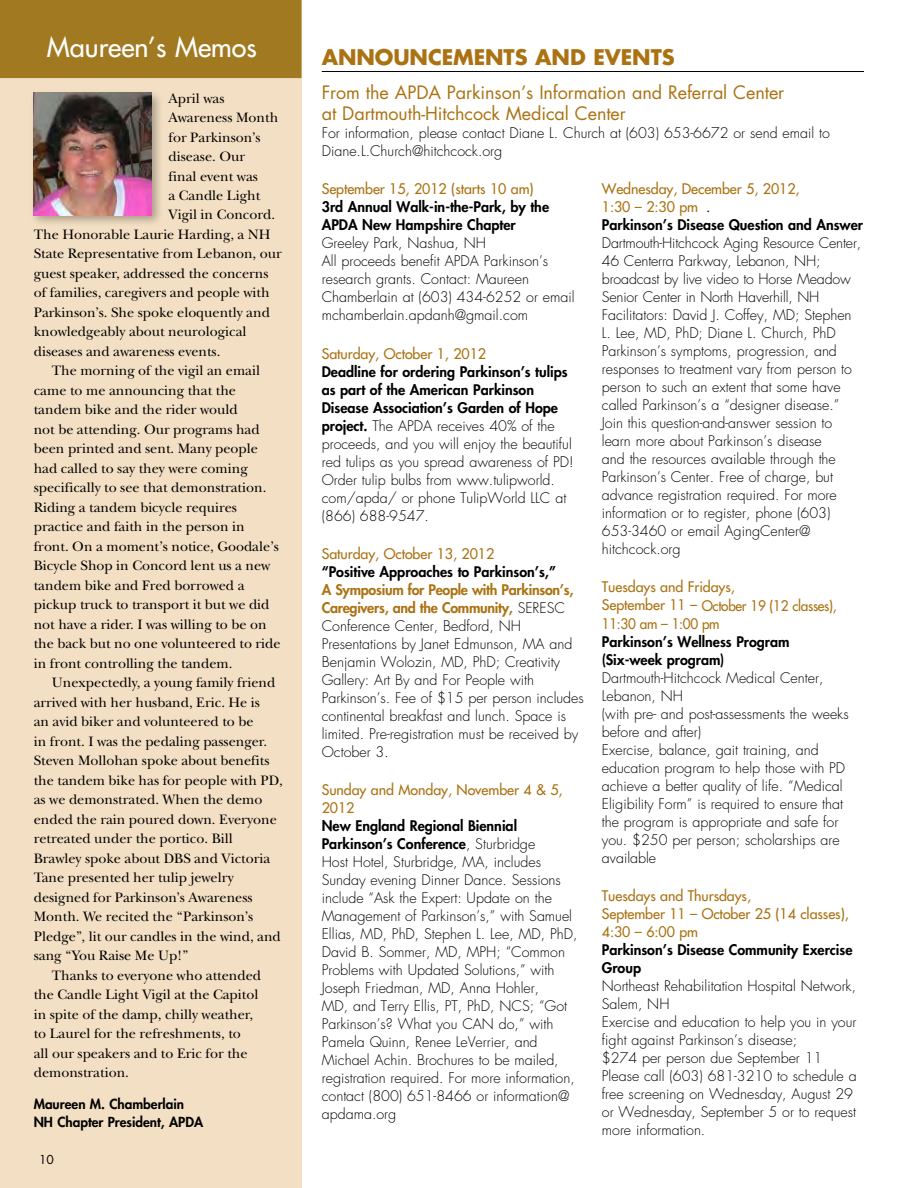
<style>
.page{position:relative;width:918px;height:1188px;background:#fff}
.page>*{position:absolute;margin:0;border:0;box-sizing:border-box;transform-origin:0 0}
.t1{font:500 27px "Futura Std";color:#fff}
.t2{font:700 21px "Futura Std";letter-spacing:-.005em;color:#ab7212}
.t3{font:18px/21px "Futura Std";letter-spacing:-.005em;color:#ab7212}
.t4{font:300 14.25px/18px "Futura Std";color:#000}
.t5{font:14.25px "New Baskerville ITC Std";color:#000}
.t6{font:500 14.25px/18px "Futura Std";letter-spacing:-.005em;color:#ab7212}
.t7{font:800 14.25px/18px "Futura Std";color:#000}
.t8{font:800 13.5px/18px "Futura Std";color:#000}
.t9{font:12px "Futura Std";color:#000}
.s1{font-weight:800}
.s2{font-weight:800;color:#ab7212}
</style>
<div class="page">
<hr style="left:322px;top:71px;width:542px;height:1px;background:#000">
<div style="left:0;top:0;width:302px;height:1188px;background:#f3e0c4"></div>
<div style="left:0;top:0;width:302px;height:78px;background:#a17921"></div>
<div style="left:30px;top:89px;width:134px;height:139px;background:#000;opacity:.3"></div>
<img style="left:34px;top:93px;width:118px;height:122px">
<h1 class="t1" style="left:47px;top:30px;width:212px">Maureen’s Memos</h1>
<p class="t5" style="left:169px;top:90px;width:57px">April was</p>
<p class="t5" style="left:169px;top:109px;width:111px">Awareness Month</p>
<p class="t5" style="left:169px;top:129px;width:93px">for Parkinson’s</p>
<p class="t5" style="left:169px;top:148px;width:78px">disease. Our</p>
<p class="t5" style="left:169px;top:168px;width:91px">final event was</p>
<p class="t5" style="left:169px;top:187px;width:93px">a Candle Light</p>
<p class="t5" style="left:169px;top:207px;width:108px">Vigil in Concord.</p>
<p class="t5" style="left:34px;top:226px;width:238px">The Honorable Laurie Harding, a NH</p>
<p class="t5" style="left:34px;top:246px;width:250px">State Representative from Lebanon, our</p>
<p class="t5" style="left:34px;top:265px;width:236px">guest speaker, addressed the concerns</p>
<p class="t5" style="left:34px;top:285px;width:237px">of families, caregivers and people with</p>
<p class="t5" style="left:34px;top:304px;width:238px">Parkinson’s. She spoke eloquently and</p>
<p class="t5" style="left:34px;top:324px;width:214px">knowledgeably about neurological</p>
<p class="t5" style="left:34px;top:343px;width:188px">diseases and awareness events.</p>
<p class="t5" style="left:52px;top:363px;width:210px">The morning of the vigil an email</p>
<p class="t5" style="left:34px;top:382px;width:204px">came to me announcing that the</p>
<p class="t5" style="left:34px;top:402px;width:205px">tandem bike and the rider would</p>
<p class="t5" style="left:34px;top:421px;width:227px">not be attending. Our programs had</p>
<p class="t5" style="left:34px;top:441px;width:226px">been printed and sent. Many people</p>
<p class="t5" style="left:34px;top:460px;width:216px">had called to say they were coming</p>
<p class="t5" style="left:34px;top:480px;width:234px">specifically to see that demonstration.</p>
<p class="t5" style="left:34px;top:499px;width:205px">Riding a tandem bicycle requires</p>
<p class="t5" style="left:34px;top:519px;width:212px">practice and faith in the person in</p>
<p class="t5" style="left:34px;top:538px;width:247px">front. On a moment’s notice, Goodale’s</p>
<p class="t5" style="left:34px;top:558px;width:239px">Bicycle Shop in Concord lent us a new</p>
<p class="t5" style="left:34px;top:577px;width:212px">tandem bike and Fred borrowed a</p>
<p class="t5" style="left:34px;top:597px;width:237px">pickup truck to transport it but we did</p>
<p class="t5" style="left:34px;top:616px;width:234px">not have a rider. I was willing to be on</p>
<p class="t5" style="left:34px;top:636px;width:248px">the back but no one volunteered to ride</p>
<p class="t5" style="left:34px;top:655px;width:200px">in front controlling the tandem.</p>
<p class="t5" style="left:52px;top:675px;width:225px">Unexpectedly, a young family friend</p>
<p class="t5" style="left:34px;top:694px;width:228px">arrived with her husband, Eric. He is</p>
<p class="t5" style="left:34px;top:714px;width:221px">an avid biker and volunteered to be</p>
<p class="t5" style="left:34px;top:733px;width:235px">in front. I was the pedaling passenger.</p>
<p class="t5" style="left:34px;top:753px;width:237px">Steven Mollohan spoke about benefits</p>
<p class="t5" style="left:34px;top:772px;width:251px">the tandem bike has for people with PD,</p>
<p class="t5" style="left:34px;top:792px;width:230px">as we demonstrated. When the demo</p>
<p class="t5" style="left:34px;top:811px;width:245px">ended the rain poured down. Everyone</p>
<p class="t5" style="left:34px;top:831px;width:201px">retreated under the portico. Bill</p>
<p class="t5" style="left:34px;top:850px;width:238px">Brawley spoke about DBS and Victoria</p>
<p class="t5" style="left:34px;top:870px;width:202px">Tane presented her tulip jewelry</p>
<p class="t5" style="left:34px;top:889px;width:220px">designed for Parkinson’s Awareness</p>
<p class="t5" style="left:34px;top:909px;width:221px">Month. We recited the “Parkinson’s</p>
<p class="t5" style="left:34px;top:928px;width:249px">Pledge”, lit our candles in the wind, and</p>
<p class="t5" style="left:34px;top:948px;width:157px">sang “You Raise Me Up!”</p>
<p class="t5" style="left:52px;top:967px;width:211px">Thanks to everyone who attended</p>
<p class="t5" style="left:34px;top:987px;width:226px">the Candle Light Vigil at the Capitol</p>
<p class="t5" style="left:34px;top:1006px;width:221px">in spite of the damp, chilly weather,</p>
<p class="t5" style="left:34px;top:1026px;width:209px">to Laurel for the refreshments, to</p>
<p class="t5" style="left:34px;top:1045px;width:215px">all our speakers and to Eric for the</p>
<p class="t5" style="left:34px;top:1064px;width:97px">demonstration.</p>
<p class="t8" style="left:34px;top:1095px;width:171px">Maureen M. Chamberlain<br>NH Chapter President, APDA</p>
<p class="t9" style="left:39px;top:1152px;width:16px">10</p>
<h2 class="t2" style="left:322px;top:43px;width:352px">ANNOUNC EMENTS AND EVENTS</h2>
<p class="t3" style="left:322px;top:82px;width:464px">From the APDA Parkinson’s Information and Referral Center at Dartmouth-Hitchcock Medical Center</p>
<p class="t4" style="left:322px;top:124px;width:510px">For information, please contact Diane L. Church at (603) 653-6672 or send email to<br>Diane.L.Church@hitchcock.org</p>
<p class="t6" style="left:322px;top:180px;width:213px">September 15, 2012 (starts 10 am)</p>
<p class="t7" style="left:322px;top:198px;width:229px">3rd Annual Walk-in-the-Park, by the<br>APDA New Hampshire Chapter</p>
<p class="t4" style="left:322px;top:235px;width:254px">Greeley Park, Nashua, NH<br>All proceeds benefit APDA Parkinson’s research grants. Contact: Maureen Chamberlain at (603) 434-6252 or email mchamberlain.apdanh@gmail.com</p>
<p class="t6" style="left:322px;top:344px;width:166px">Saturday, October 1, 2012</p>
<p class="t4" style="left:322px;top:363px;width:253px"><span class="s1">Deadline for ordering Parkinson’s tulips as part of the American Parkinson Disease Association’s Garden of Hope project.</span> The APDA receives 40% of the proceeds, and you will enjoy the beautiful red tulips as you spread awareness of PD!<br>Order tulip bulbs from www.tulipworld. com/apda/ or phone TulipWorld LLC at (866) 688-9547.</p>
<p class="t6" style="left:322px;top:545px;width:174px">Saturday, October 13, 2012</p>
<p class="t7" style="left:322px;top:563px;width:236px">“Positive Approaches to Parkinson’s,”</p>
<p class="t4" style="left:322px;top:581px;width:264px"><span class="s2">A Symposium for People with Parkinson’s, Caregivers, and the Community,</span> SERESC Conference Center, Bedford, NH Presentations by Janet Edmunson, MA and Benjamin Wolozin, MD, PhD; Creativity Gallery: Art By and For People with Parkinson’s. Fee of $15 per person includes continental breakfast and lunch. Space is limited. Pre-registration must be received by October 3.</p>
<p class="t6" style="left:322px;top:781px;width:242px">Sunday and Monday, November 4 &amp; 5,<br>2012</p>
<p class="t4" style="left:322px;top:817px;width:257px"><span class="s1">New England Regional Biennial Parkinson’s Conference</span>, Sturbridge<br>Host Hotel, Sturbridge, MA, includes Sunday evening Dinner Dance. Sessions include “Ask the Expert: Update on the Management of Parkinson’s,” with Samuel Ellias, MD, PhD, Stephen L. Lee, MD, PhD, David B. Sommer, MD, MPH; “Common Problems with Updated Solutions,” with Joseph Friedman, MD, Anna Hohler,<br>MD, and Terry Ellis, PT, PhD, NCS; “Got Parkinson’s? What you CAN do,” with Pamela Quinn, Renee LeVerrier, and Michael Achin. Brochures to be mailed, registration required. For more information, contact (800) 651-8466 or information@ apdama.org</p>
<p class="t6" style="left:602px;top:180px;width:199px">Wednesday, December 5, 2012,<br>1:30 – 2:30 pm</p>
<p class="t7" style="left:602px;top:216px;width:263px">Parkinson’s Disease Question and Answer</p>
<p class="t4" style="left:602px;top:234px;width:261px">Dartmouth-Hitchcock Aging Resource Center, 46 Centerra Parkway, Lebanon, NH; broadcast by live video to Horse Meadow Senior Center in North Haverhill, NH Facilitators: David J. Coffey, MD; Stephen L. Lee, MD, PhD; Diane L. Church, PhD Parkinson’s symptoms, progression, and responses to treatment vary from person to person to such an extent that some have called Parkinson’s a “designer disease.” Join this question-and-answer session to learn more about Parkinson’s disease<br>and the resources available through the Parkinson’s Center. Free of charge, but advance registration required. For more information or to register, phone (603)<br>653-3460 or email AgingCenter@ hitchcock.org</p>
<p class="t6" style="left:602px;top:578px;width:236px">Tuesdays and Fridays,<br>September 11 – October 19 (12 classes),<br>11:30 am – 1:00 pm</p>
<p class="t7" style="left:602px;top:632px;width:189px">Parkinson’s Wellness Program (Six-week program)</p>
<p class="t4" style="left:602px;top:669px;width:248px">Dartmouth-Hitchcock Medical Center, Lebanon, NH<br>(with pre- and post-assessments the weeks before and after)<br>Exercise, balance, gait training, and education program to help those with PD achieve a better quality of life. “Medical Eligibility Form” is required to ensure that the program is appropriate and safe for you. $250 per person; scholarships are available</p>
<p class="t6" style="left:602px;top:887px;width:248px">Tuesdays and Thursdays,<br>September 11 – October 25 (14 classes),<br>4:30 – 6:00 pm</p>
<p class="t7" style="left:602px;top:941px;width:252px">Parkinson’s Disease Community Exercise<br>Group</p>
<p class="t4" style="left:602px;top:977px;width:256px">Northeast Rehabilitation Hospital Network, Salem, NH<br>Exercise and education to help you in your fight against Parkinson’s disease;<br>$274 per person due September 11<br>Please call (603) 681-3210 to schedule a free screening on Wednesday, August 29 or Wednesday, September 5 or to request more information.</p>
<p class="t5" style="left:706px;top:200px;width:5px">.</p>
</div>
